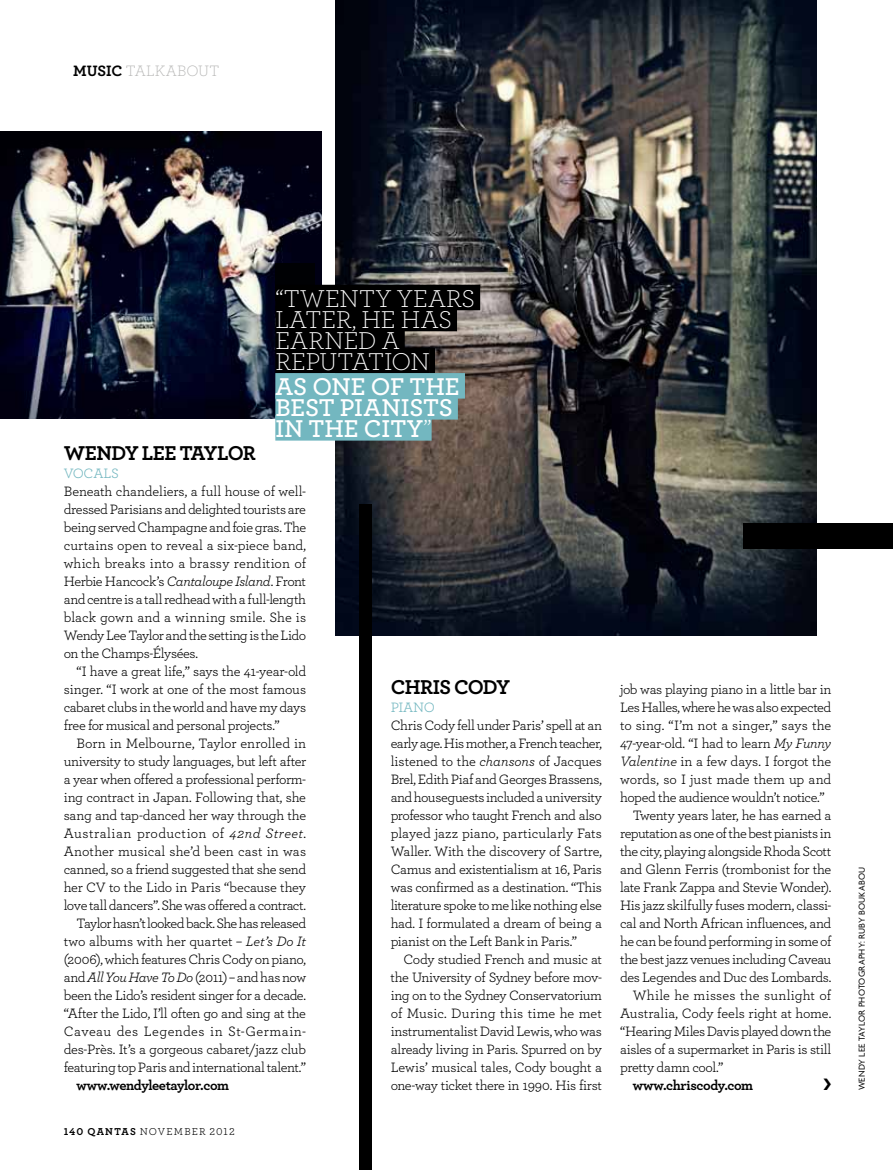
<style>
.page{position:relative;width:893px;height:1170px;background:#fff}
.page>*{position:absolute;margin:0;border:0;box-sizing:border-box;transform-origin:0 0}
.t1{font:300 25.5px/21px "Archer";color:#fff}
.t2{font:600 25.5px/21px "Archer";color:#fff}
.t3{font:700 21px "Archer";color:#000}
.t4{font:300 15.75px "Archer";letter-spacing:.01em;color:#b3b3b2}
.t5{font:14.25px/18px "Archer";letter-spacing:-.025em;color:#000;text-align:justify}
.t6{font:700 14.25px "Archer";color:#000}
.t7{font:14.25px "Archer";color:#73b7c0}
.t8{font:10.5px "Archer";color:#000}
.t9{font:700 10.5px "Archer";color:#000}
.t10{font:9.3px "Agenda";letter-spacing:.02em;color:#000}
.s1{font-weight:700;color:#000}
.s2{font-weight:300}
.s3{font-style:italic}
</style>
<div class="page">
<img style="left:336px;top:0;width:480px;height:635px">
<img style="left:0;top:132px;width:322px;height:286px">
<div style="left:359px;top:504px;width:13px;height:665px;background:#000"></div>
<div style="left:743px;top:523px;width:150px;height:26px;background:#000"></div>
<div style="left:275px;top:263px;width:40px;height:37px;background:#000104"></div>
<div style="left:275px;top:285px;width:205px;height:25px;background:#000"></div>
<div style="left:275px;top:306px;width:182px;height:25px;background:#000"></div>
<div style="left:275px;top:327px;width:130px;height:25px;background:#000"></div>
<div style="left:275px;top:348px;width:155px;height:25px;background:#000"></div>
<div style="left:430px;top:348px;width:5px;height:25px;background:#000"></div>
<div style="left:275px;top:373px;width:190px;height:25px;background:#73b7c0"></div>
<div style="left:275px;top:394px;width:183px;height:25px;background:#73b7c0"></div>
<div style="left:275px;top:415px;width:157px;height:25px;background:#73b7c0"></div>
<p class="t4" style="left:73px;top:61px;width:148px"><span class="s1">music</span> TALKABOUT</p>
<h1 class="t1" style="left:275px;top:286px;width:201px">“TWENTY YEARS<br>LATER, HE HAS<br>EARNED A<br>REPUTATION</h1>
<h1 class="t2" style="left:275px;top:374px;width:186px">AS ONE OF THE<br>BEST PIANISTS<br>IN THE CITY<span class="s2">”</span></h1>
<h2 class="t3" style="left:64px;top:436px;width:16px">WENDY</h2>
<h2 class="t3" style="left:142px;top:436px;width:12px">LEE</h2>
<h2 class="t3" style="left:180px;top:436px;width:14px">TAYLOR</h2>
<p class="t7" style="left:64px;top:463px;width:57px">Vocals</p>
<p class="t5" style="left:64px;top:481px;width:244px">Beneath chandeliers, a full house of well&shy;dressed Parisians and delighted tourists are being served Champagne and foie gras. The curtains open to reveal a six-piece band, which breaks into a brassy rendition of Herbie Hancock’s <span class="s3">Cantaloupe Island</span>. Front and centre is a tall redhead with a full-length black gown and a winning smile. She is Wendy Lee Taylor and the setting is the Lido on the Champs-Élysées.</p>
<p class="t5" style="left:64px;top:661px;width:244px;text-indent:13px">“I have a great life,” says the 41-year-old singer. “I work at one of the most famous cabaret clubs in the world and have my days free for musical and personal projects.”</p>
<p class="t5" style="left:64px;top:733px;width:244px;text-align:right">Born in Melbourne, Taylor enrolled in university to study languages, but left after a year when offered a professional perform&shy;ing contract in Japan. Following that, she sang and tap-danced her way through the Australian production of <span class="s3">42nd Street</span>.<br>Another musical she’d been cast in was canned, so a friend suggested that she send her CV to the Lido in Paris “because they love tall dancers”. She was offered a contract.<br>Taylor hasn’t looked back. She has released two albums with her quartet – <span class="s3">Let’s Do It </span>(2006), which features Chris Cody on piano, and <span class="s3">All You Have To Do</span> (2011) – and has now been the Lido’s resident singer for a decade. “After the Lido, I’ll often go and sing at the Caveau des Legendes in St-Germain&shy;des-Près. It’s a gorgeous cabaret/jazz club featuring top Paris and international talent.”</p>
<p class="t6" style="left:76px;top:1074px;width:154px">www.wendyleetaylor.com</p>
<p class="t9" style="left:64px;top:1122px;width:42px">140 QANTAS</p>
<p class="t8" style="left:140px;top:1123px;width:97px">november 2012</p>
<h2 class="t3" style="left:391px;top:670px;width:13px">CHRIS</h2>
<h2 class="t3" style="left:454px;top:670px;width:15px">CODY</h2>
<p class="t7" style="left:391px;top:697px;width:46px">Piano</p>
<p class="t5" style="left:391px;top:715px;width:213px">Chris Cody fell under Paris’ spell at an early age. His mother, a French teacher, listened to the <span class="s3">chansons</span> of Jacques Brel, Edith Piaf and Georges Brassens, and houseguests included a university professor who taught French and also played jazz piano, particularly Fats Waller. With the discovery of Sartre, Camus and existentialism at 16, Paris was confirmed as a destination. “This literature spoke to me like nothing else had. I formulated a dream of being a pianist on the Left Bank in Paris.”</p>
<p class="t5" style="left:391px;top:949px;width:213px;text-indent:13px">Cody studied French and music at the University of Sydney before mov&shy;ing on to the Sydney Conservatorium of Music. During this time he met instrumentalist David Lewis, who was already living in Paris. Spurred on by Lewis’ musical tales, Cody bought a one-way ticket there in 1990. His first</p>
<p class="t5" style="left:620px;top:679px;width:213px">job was playing piano in a little bar in</p>
<p class="t5" style="left:620px;top:697px;width:213px">Les Halles, where he was also expected</p>
<p class="t5" style="left:620px;top:715px;width:213px">to sing. “I’m not a singer,” says the</p>
<p class="t5" style="left:620px;top:733px;width:213px">47-year-old. “I had to learn <span class="s3">My Funny</span></p>
<p class="t5" style="left:620px;top:751px;width:213px"><span class="s3">Valentine</span> in a few days. I forgot the</p>
<p class="t5" style="left:620px;top:769px;width:213px">words, so I just made them up and</p>
<p class="t5" style="left:620px;top:787px;width:206px">hoped the audience wouldn’t notice.”</p>
<p class="t5" style="left:633px;top:805px;width:200px">Twenty years later, he has earned a</p>
<p class="t5" style="left:620px;top:823px;width:213px">reputation as one of the best pianists in</p>
<p class="t5" style="left:620px;top:841px;width:213px">the city, playing alongside Rhoda Scott</p>
<p class="t5" style="left:620px;top:859px;width:213px">and Glenn Ferris (trombonist for the</p>
<p class="t5" style="left:620px;top:877px;width:213px">late Frank Zappa and Stevie Wonder).</p>
<p class="t5" style="left:620px;top:895px;width:213px">His jazz skilfully fuses modern, classi-</p>
<p class="t5" style="left:620px;top:913px;width:213px">cal and North African influences, and</p>
<p class="t5" style="left:620px;top:931px;width:213px">he can be found performing in some of</p>
<p class="t5" style="left:620px;top:949px;width:213px">the best jazz venues including Caveau</p>
<p class="t5" style="left:620px;top:967px;width:213px">des Legendes and Duc des Lombards.</p>
<p class="t5" style="left:633px;top:985px;width:200px">While he misses the sunlight of</p>
<p class="t5" style="left:620px;top:1003px;width:213px">Australia, Cody feels right at home.</p>
<p class="t5" style="left:620px;top:1021px;width:213px">“Hearing Miles Davis played down the</p>
<p class="t5" style="left:620px;top:1039px;width:213px">aisles of a supermarket in Paris is still</p>
<p class="t5" style="left:620px;top:1057px;width:105px">pretty damn cool.”</p>
<p class="t6" style="left:633px;top:1074px;width:122px">www.chriscody.com</p>
<p class="t10" style="left:856px;top:1090px;width:225px;rotate:-90deg">wendy lee taylor photography: ruby boukabou</p>
</div>
